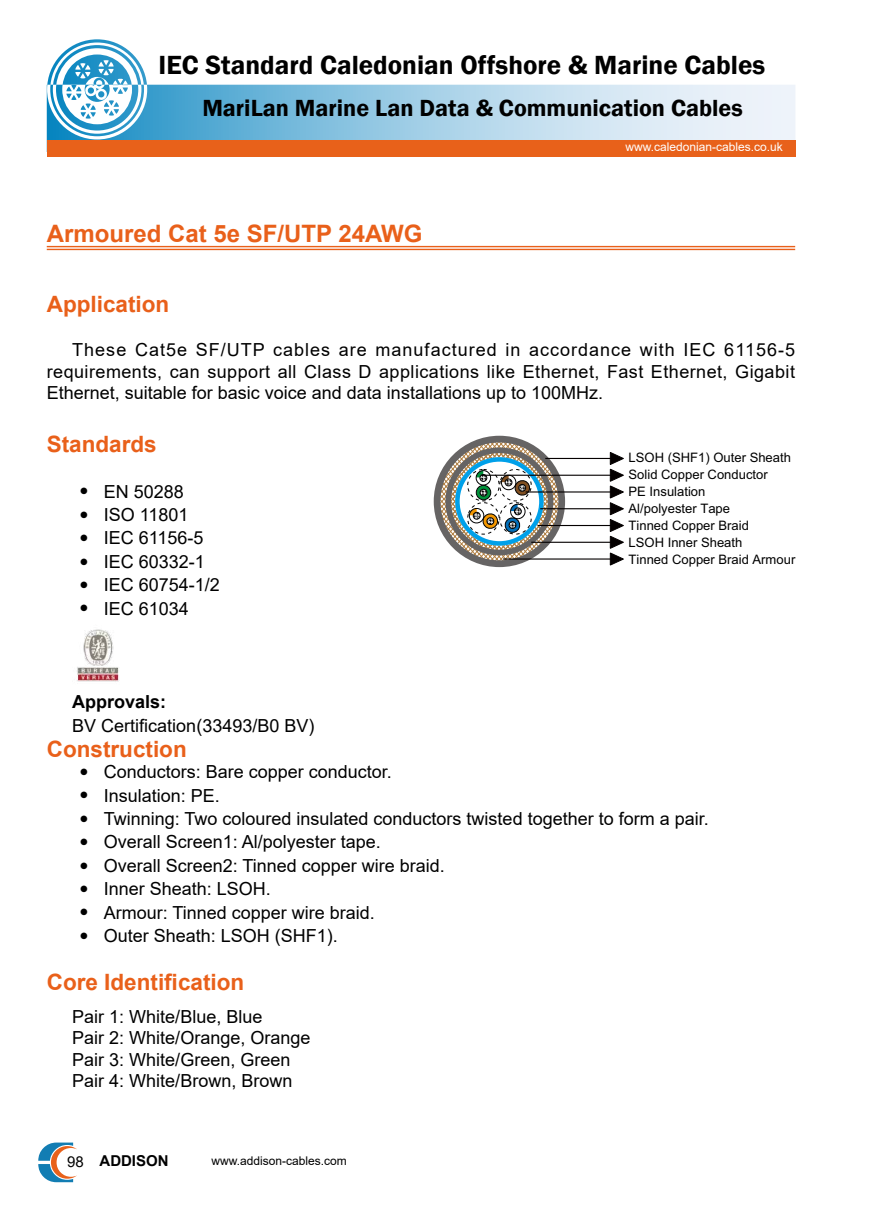
<style>
.page{position:relative;width:893px;height:1212px;background:#fff}
.page>*{position:absolute;margin:0;border:0;box-sizing:border-box;transform-origin:0 0}
.t1{font:600 27px "Franklin Gothic";color:#000}
.t2{font:600 24px "Franklin Gothic";color:#000}
.t3{font:700 24px "Arial";color:#e9601a}
.t4{font:700 22.5px "Arial";color:#e9601a}
.t5{font:18px/21.6px "Arial";color:#000;text-align:justify}
.t6{font:700 18px "Arial";color:#000}
.t7{font:700 15px "Arial";color:#000}
.t8{font:13.05px/17px "Arial";color:#000}
.t9{font:12px "Arial";color:#fff}
.t10{font:12px "Arial";color:#000}
.s1{font-weight:400}
</style>
<div class="page">
<svg style="left:47px;top:39px;width:748px;height:101px"></svg>
<svg style="left:38px;top:1142px;width:39px;height:40px"></svg>
<div style="left:47px;top:140px;width:748px;height:17px;background:#e8611a"></div>
<hr style="left:47px;top:246px;width:748px;height:1px;background:#e9601a">
<hr style="left:47px;top:249px;width:748px;height:1px;background:#e9601a">
<img style="left:77px;top:629px;width:42px;height:53px">
<svg style="left:438px;top:440px;width:123px;height:123px;background:#a49583"></svg>
<div style="left:434px;top:436px;width:131px;height:131px;border:7px solid #666464;border-radius:50%"></div>
<svg style="left:450px;top:452px;width:99px;height:99px"></svg>
<svg style="left:455px;top:457px;width:88px;height:88px"></svg>
<div style="left:445px;top:447px;width:108px;height:108px;border:6px solid #666464;border-radius:50%"></div>
<div style="left:455px;top:457px;width:89px;height:89px;border:4px solid #00a0e9;border-radius:50%"></div>
<hr style="left:545px;top:458px;width:70px;height:1px;background:#040000">
<svg style="left:467px;top:469px;width:65px;height:78px"></svg>
<hr style="left:482px;top:475px;width:133px;height:1px;background:#040000">
<hr style="left:526px;top:491px;width:89px;height:1px;background:#040000">
<hr style="left:540px;top:508px;width:75px;height:1px;background:#040000">
<hr style="left:531px;top:542px;width:84px;height:1px;background:#040000">
<hr style="left:538px;top:525px;width:77px;height:1px;background:#040000">
<svg style="left:610px;top:452px;width:14px;height:113px"></svg>
<hr style="left:503px;top:558px;width:112px;height:2px;background:#040000">
<h1 class="t1" style="left:159px;top:48px;width:608px">IEC Standard Caledonian Offshore &amp; Marine Cables</h1>
<h2 class="t2" style="left:202px;top:93px;width:542px">MariLan Marine Lan Data &amp; Communication Cables</h2>
<h2 class="t3" style="left:47px;top:217px;width:377px">Armoured Cat 5e SF/UTP 24AWG</h2>
<p class="t9" style="left:626px;top:139px;width:159px">www.caledonian-cables.co.uk</p>
<p class="t4" style="left:47px;top:288px;width:124px">Application</p>
<p class="t5" style="left:47px;top:339px;width:750px;text-indent:26px">These Cat5e SF/UTP cables are manufactured in accordance with IEC 61156-5 requirements, can support all Class D applications like Ethernet, Fast Ethernet, Gigabit Ethernet, suitable for basic voice and data installations up to 100MHz.</p>
<p class="t4" style="left:47px;top:429px;width:112px">Standards</p>
<p class="t5" style="left:80px;top:480px;width:106px">● EN 50288</p>
<p class="t5" style="left:80px;top:504px;width:110px">● ISO 11801</p>
<p class="t5" style="left:80px;top:527px;width:125px">● IEC 61156-5</p>
<p class="t5" style="left:80px;top:550px;width:127px">● IEC 60332-1</p>
<p class="t5" style="left:80px;top:574px;width:142px">● IEC 60754-1/2</p>
<p class="t5" style="left:80px;top:597px;width:111px">● IEC 61034</p>
<p class="t8" style="left:629px;top:449px;width:164px">LSOH (SHF1) Outer Sheath</p>
<p class="t8" style="left:629px;top:466px;width:141px">Solid Copper Conductor</p>
<p class="t8" style="left:629px;top:483px;width:78px">PE Insulation</p>
<p class="t8" style="left:629px;top:500px;width:122px">Al/polyester Tape<br>Tinned Copper Braid</p>
<p class="t8" style="left:629px;top:551px;width:168px">Tinned Copper Braid Armour</p>
<p class="t8" style="left:629px;top:534px;width:115px">LSOH Inner Sheath</p>
<p class="t6" style="left:72px;top:689px;width:96px">Approvals:</p>
<p class="t5" style="left:72px;top:714px;width:244px">BV Certification(33493/B0 BV)</p>
<p class="t4" style="left:47px;top:733px;width:141px">Construction</p>
<p class="t5" style="left:80px;top:761px;width:314px">● Conductors: Bare copper conductor.</p>
<p class="t5" style="left:80px;top:784px;width:142px">● Insulation: PE.</p>
<p class="t5" style="left:80px;top:808px;width:631px">● Twinning: Two coloured insulated conductors twisted together to form a pair.</p>
<p class="t5" style="left:80px;top:831px;width:303px">● Overall Screen1: Al/polyester tape.</p>
<p class="t5" style="left:80px;top:854px;width:367px">● Overall Screen2: Tinned copper wire braid.</p>
<p class="t5" style="left:80px;top:878px;width:193px">● Inner Sheath: LSOH.</p>
<p class="t5" style="left:80px;top:901px;width:297px">● Armour: Tinned copper wire braid.</p>
<p class="t5" style="left:80px;top:925px;width:260px">● Outer Sheath: LSOH (SHF1).</p>
<p class="t4" style="left:47px;top:966px;width:199px">Core Identification</p>
<p class="t5" style="left:72px;top:1005px;width:240px;text-align:left">Pair 1: White/Blue, Blue<br>Pair 2: White/Orange, Orange<br>Pair 3: White/Green, Green<br>Pair 4: White/Brown, Brown</p>
<p class="t7" style="left:67px;top:1150px;width:103px"><span class="s1">98</span> ADDISON</p>
<p class="t10" style="left:211px;top:1152px;width:137px">www.addison-cables.com</p>
</div>
